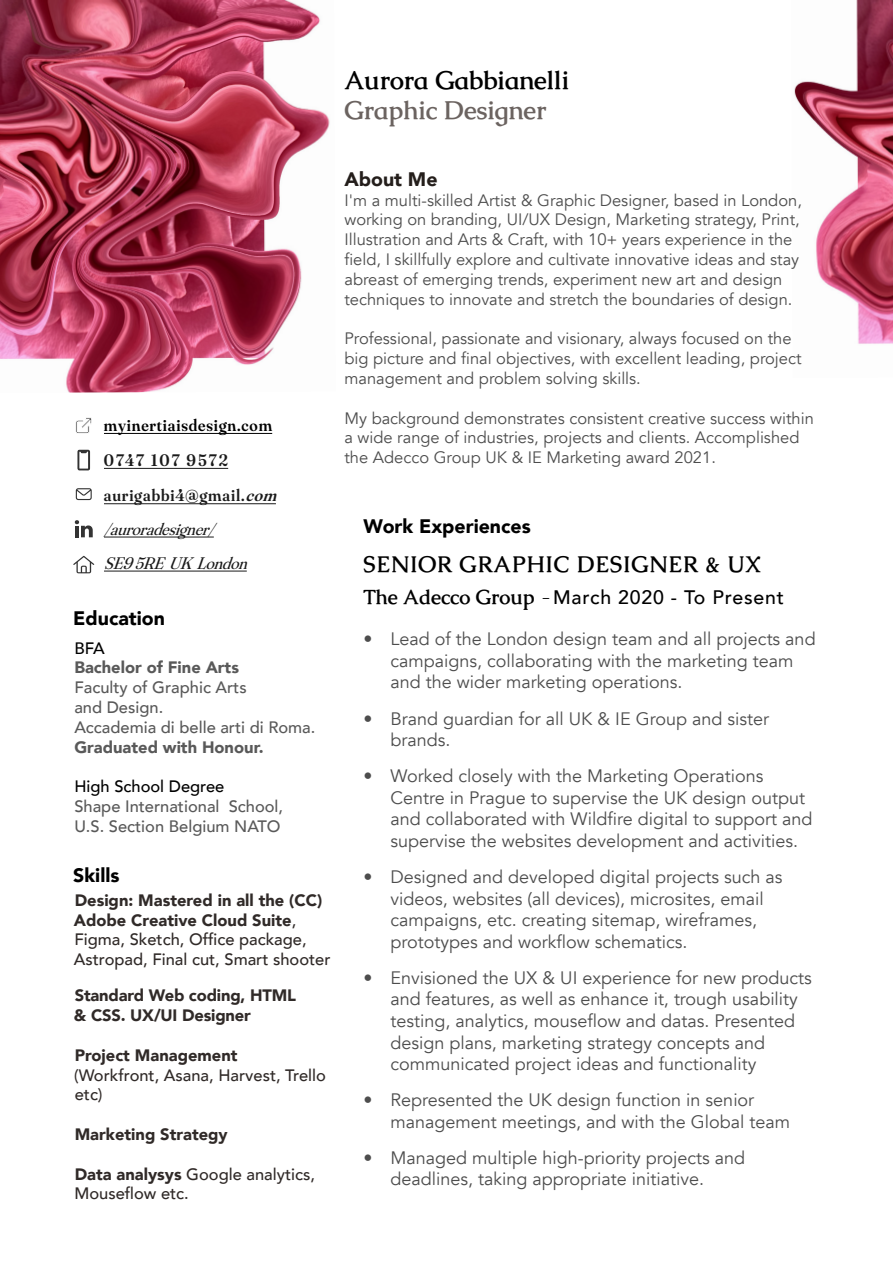
<style>
.page{position:relative;width:893px;height:1263px;background:#fff}
.page>*{position:absolute;margin:0;border:0;box-sizing:border-box;transform-origin:0 0}
.t1{font:700 25.5px "Caudex";color:#000}
.t2{font:700 25.5px "Caudex";color:#6b6360}
.t3{font:700 22.5px "Caudex";letter-spacing:.04em;color:#000}
.t4{font:500 19.5px "Avenir";letter-spacing:.04em;color:#000}
.t5{font:900 19.5px "Avenir";color:#000}
.t6{font:900 19.5px "Avenir";color:#241e1b}
.t7{font:18px/21.6px "Avenir";color:#4d4d4d}
.t8{font:italic 16.65px "Fraunces 144 pt Soft";color:#1a1a1a}
.t9{font:600 16.65px "Fraunces 144 pt Soft";letter-spacing:.05em;color:#000}
.t10{font:600 16.65px "Fraunces 144 pt Soft";letter-spacing:.05em;color:#1a1a1a}
.t11{font:600 16.65px "Fraunces 144 pt Soft";letter-spacing:.12em;color:#1a1a1a}
.t12{font:16.5px/19.8px "Avenir";color:#4d4d4d}
.t13{font:500 16.5px/19.8px "Avenir";color:#302a28}
.t14{font:500 16.5px "Avenir";color:#595959}
.t15{font:900 16.5px "Avenir";letter-spacing:-.005em;color:#302a28}
.t16{font:900 16.5px "Avenir";color:#595959}
.t17{font:500 16.5px "Avenir";color:#000}
.s1{font-style:italic}
.s2{font-weight:900}
.s3{font-family:"Caudex";font-weight:700;font-size:20.25px}
.s4{font-family:"Caudex";font-weight:400;font-style:italic;font-size:18px}
</style>
<div class="page">
<img style="left:794px;top:0;width:99px;height:344px">
<img style="left:0;top:0;width:330px;height:393px">
<hr style="left:104px;top:571px;width:143px;height:1px;background:#1a1a1a">
<hr style="left:104px;top:468px;width:124px;height:1px;background:#1a1a1a">
<hr style="left:104px;top:537px;width:110px;height:1px;background:#1a1a1a">
<hr style="left:104px;top:433px;width:168px;height:1px;background:#000">
<hr style="left:104px;top:503px;width:172px;height:1px;background:#1a1a1a">
<svg style="left:75px;top:520px;width:18px;height:17px"></svg>
<svg style="left:76px;top:418px;width:16px;height:16px"></svg>
<svg style="left:78px;top:450px;width:12px;height:20px"></svg>
<svg style="left:76px;top:488px;width:16px;height:12px"></svg>
<svg style="left:73px;top:556px;width:21px;height:17px"></svg>
<p class="t1" style="left:344px;top:64px;width:226px">Aurora Gabbianelli</p>
<p class="t2" style="left:344px;top:94px;width:203px">Graphic Designer</p>
<p class="t9" style="left:104px;top:413px;width:170px">myinertiaisdesign.com</p>
<p class="t11" style="left:104px;top:448px;width:126px">0747 107 9572</p>
<p class="t10" style="left:104px;top:483px;width:181px">aurigabbi4@gmail.<span class="s1">com</span></p>
<p class="t8" style="left:104px;top:517px;width:119px">/auroradesigner/</p>
<p class="t8" style="left:104px;top:551px;width:152px">SE95REUKLondon</p>
<p class="t5" style="left:73px;top:601px;width:93px">Education</p>
<p class="t17" style="left:74px;top:633px;width:32px">BFA</p>
<p class="t16" style="left:74px;top:653px;width:166px">Bachelor of Fine Arts</p>
<p class="t14" style="left:74px;top:673px;width:174px">Faculty of Graphic Arts</p>
<p class="t14" style="left:74px;top:693px;width:90px">and Design.</p>
<p class="t14" style="left:74px;top:713px;width:243px">Accademia di belle arti di Roma.</p>
<p class="t16" style="left:74px;top:733px;width:191px">Graduated with Honour.</p>
<p class="t17" style="left:74px;top:772px;width:152px">High School Degree</p>
<p class="t14" style="left:74px;top:792px;width:210px">Shape International School,</p>
<p class="t14" style="left:74px;top:812px;width:208px">U.S. Section Belgium NATO</p>
<p class="t5" style="left:73px;top:858px;width:48px">Skills</p>
<p class="t13" style="left:74px;top:889px;width:258px"><span class="s2">Design: Mastered in all the (CC)<br>Adobe Creative Cloud Suite</span>,<br>Figma, Sketch, Office package,<br>Astropad, Final cut, Smart shooter</p>
<p class="t15" style="left:75px;top:981px;width:223px">Standard Web coding, HTML</p>
<p class="t15" style="left:74px;top:1001px;width:178px">&amp; CSS. UX/UI Designer</p>
<p class="t15" style="left:75px;top:1041px;width:164px">Project Management</p>
<p class="t13" style="left:74px;top:1064px;width:253px">(Workfront, Asana, Harvest, Trello etc)</p>
<p class="t15" style="left:75px;top:1120px;width:155px">Marketing Strategy</p>
<p class="t13" style="left:75px;top:1163px;width:242px"><span class="s2">Data analysys</span> Google analytics,<br>Mouseflow etc.</p>
<p class="t6" style="left:344px;top:162px;width:95px">About Me</p>
<p class="t12" style="left:344px;top:190px;width:459px">I'm a multi-skilled Artist &amp; Graphic Designer, based in London, working on branding, UI/UX Design, Marketing strategy, Print, Illustration and Arts &amp; Craft, with 10+ years experience in the field, I skillfully explore and cultivate innovative ideas and stay abreast of emerging trends, experiment new art and design techniques to innovate and stretch the boundaries of design.</p>
<p class="t12" style="left:344px;top:329px;width:459px">Professional, passionate and visionary, always focused on the big picture and final objectives, with excellent leading, project management and problem solving skills.</p>
<p class="t12" style="left:344px;top:408px;width:471px">My background demonstrates consistent creative success within a wide range of industries, projects and clients. Accomplished the Adecco Group UK &amp; IE Marketing award 2021.</p>
<p class="t5" style="left:364px;top:510px;width:169px">Work Experiences</p>
<p class="t3" style="left:364px;top:550px;width:399px">SENIOR GRAPHIC DESIGNER &amp; UX</p>
<p class="t4" style="left:364px;top:580px;width:422px"><span class="s3">The Adecco Group</span> <span class="s4">-</span>March 2020 - To Present</p>
<p class="t7" style="left:391px;top:629px;width:427px;text-indent:-27px">• Lead of the London design team and all projects and campaigns, collaborating with the marketing team and the wider marketing operations.</p>
<p class="t7" style="left:391px;top:708px;width:380px;text-indent:-27px">• Brand guardian for all UK &amp; IE Group and sister brands.</p>
<p class="t7" style="left:391px;top:765px;width:423px;text-indent:-27px">• Worked closely with the Marketing Operations Centre in Prague to supervise the UK design output and collaborated with Wildfire digital to support and supervise the websites development and activities.</p>
<p class="t7" style="left:391px;top:866px;width:394px;text-indent:-27px">• Designed and developed digital projects such as videos, websites (all devices), microsites, email campaigns, etc. creating sitemap, wireframes, prototypes and workflow schematics.</p>
<p class="t7" style="left:391px;top:967px;width:423px;text-indent:-27px">• Envisioned the UX &amp; UI experience for new products and features, as well as enhance it, trough usability testing, analytics, mouseflow and datas. Presented design plans, marketing strategy concepts and communicated project ideas and functionality</p>
<p class="t7" style="left:391px;top:1089px;width:401px;text-indent:-27px">• Represented the UK design function in senior management meetings, and with the Global team</p>
<p class="t7" style="left:391px;top:1147px;width:356px;text-indent:-27px">• Managed multiple high-priority projects and deadlines, taking appropriate initiative.</p>
</div>
